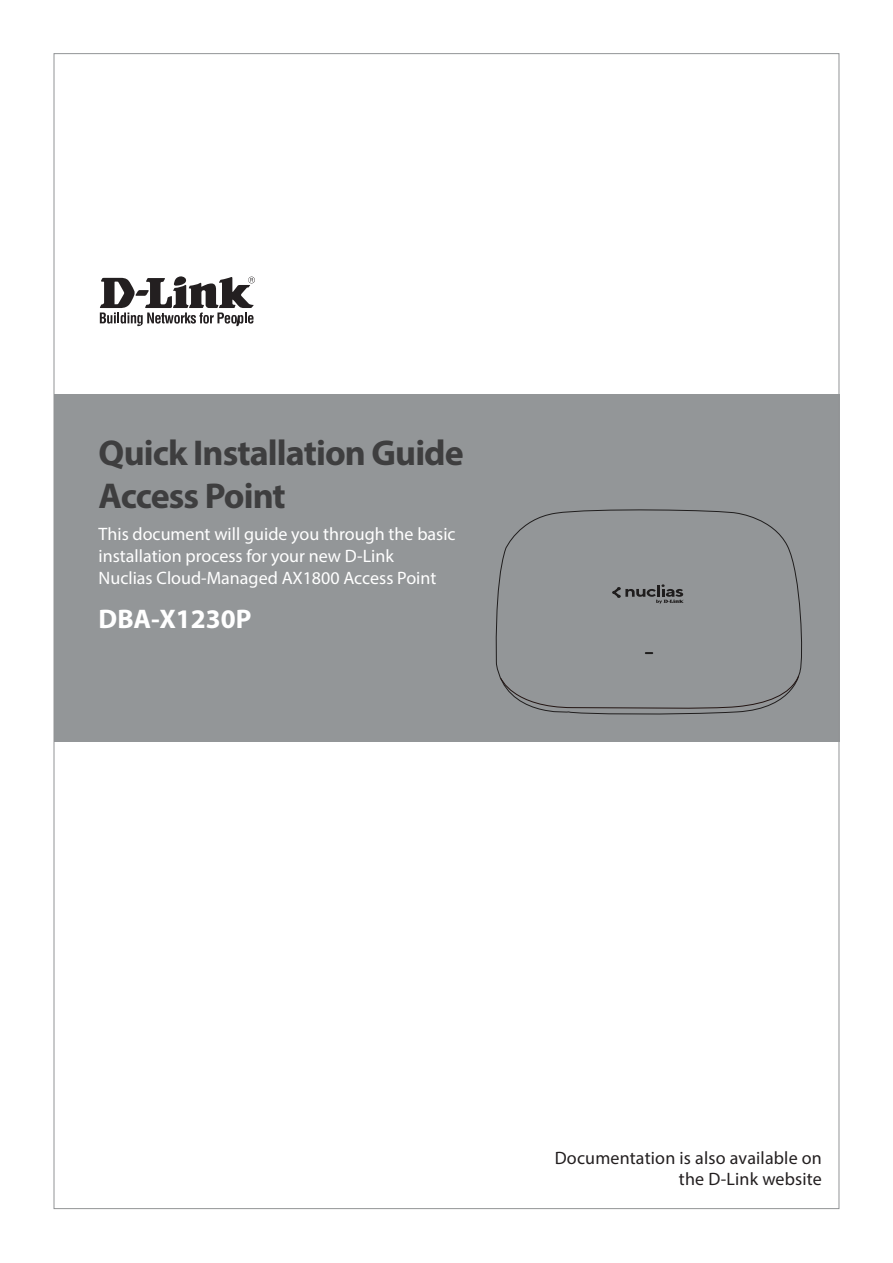
<style>
.page{position:relative;width:893px;height:1263px;background:#fff}
.page>*{position:absolute;margin:0;border:0;box-sizing:border-box;transform-origin:0 0}
.t1{font:700 36px/43.2px "Myriad Pro";letter-spacing:-.025em;color:#3e3e3f}
.t2{font:700 27px "Myriad Pro";color:#fff}
.t3{font:18px/21.6px "Myriad Pro";color:#fff}
.t4{font:18px/21.6px "Myriad Pro";letter-spacing:.01em;color:#231f20;text-align:right}
</style>
<div class="page">
<div style="left:54px;top:395px;width:785px;height:347px;background:#939698"></div>
<svg style="left:100px;top:276px;width:155px;height:50px"></svg>
<svg style="left:495px;top:509px;width:307px;height:206px"></svg>
<svg style="left:645px;top:652px;width:8px;height:2px"></svg>
<svg style="left:500px;top:675px;width:300px;height:34px"></svg>
<h1 class="t1" style="left:99px;top:430px;width:367px">Quick Installation Guide<br>Access Point</h1>
<p class="t3" style="left:99px;top:523px;width:358px">This document will guide you through the basic installation process for your new D-Link<br>Nuclias Cloud-Managed AX1800 Access Point</p>
<h2 class="t2" style="left:99px;top:601px;width:154px">DBA-X1230P</h2>
<p class="t4" style="left:555px;top:1147px;width:269px">Documentation is also available on the D-Link website</p>
</div>
